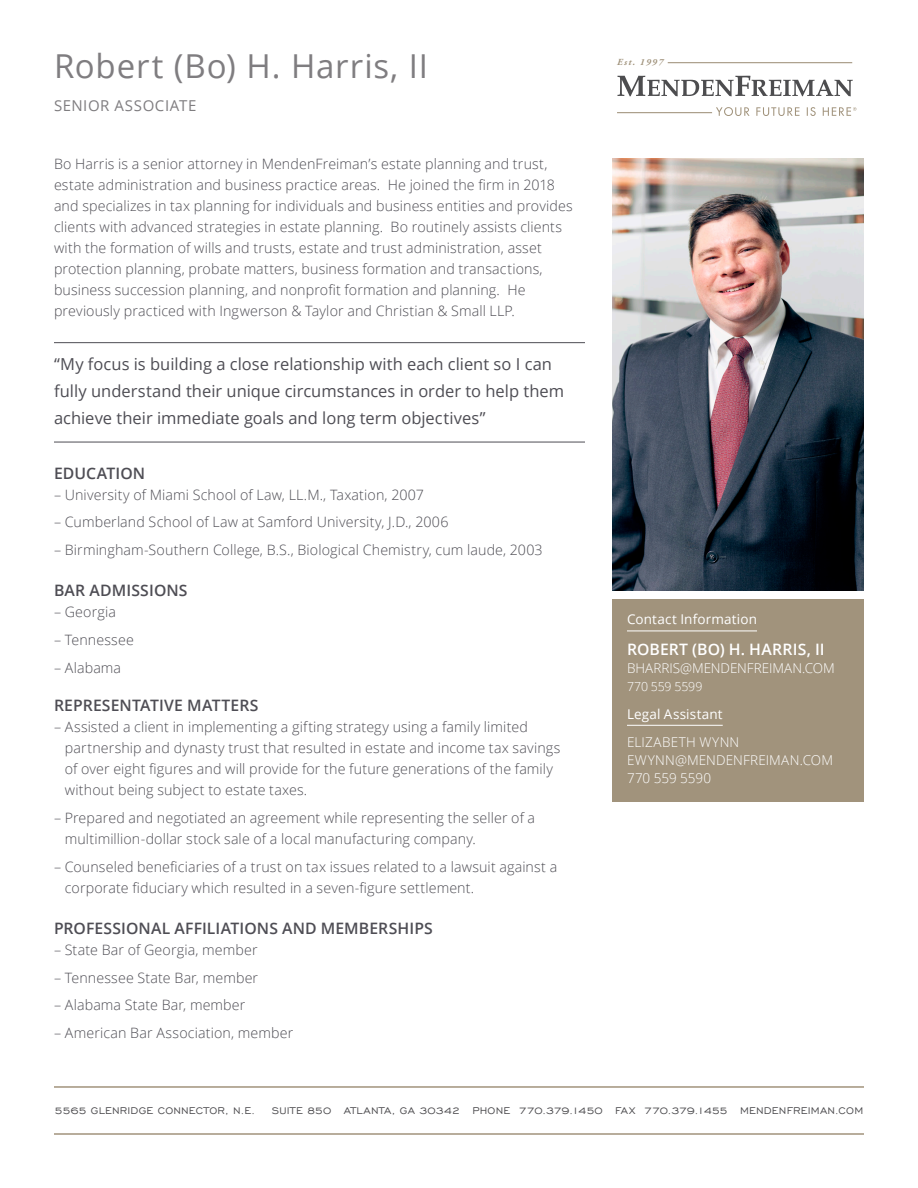
<style>
.page{position:relative;width:918px;height:1188px;background:#fff}
.page>*{position:absolute;margin:0;border:0;box-sizing:border-box;transform-origin:0 0}
.t1{font:33px "Open Sans";letter-spacing:.025em;color:#7f7d80}
.Callout{font:16.5px/27px "Open Sans";color:#4e4d54}
.t2{font:600 15.75px "Open Sans";letter-spacing:.005em;color:#4e4d54}
.t3{font:600 15.75px "Open Sans";letter-spacing:.01em;color:#fff}
.t4{font:15px "Open Sans";letter-spacing:.04em;color:#7f7d80}
.Body_SpaceAfter{font:300 14.25px/21px "Open Sans";letter-spacing:.01em;color:#4e4d54}
.t5{font:300 13.5px/18px "Open Sans";letter-spacing:.01em;color:#fff}
.t6{font:13.5px "Open Sans";letter-spacing:.01em;color:#fff}
.t7{font:12.3px "Engravers Gothic BT";letter-spacing:.015em;color:#4d4c4f}
.t8{font:300 12.3px "Open Sans";letter-spacing:-.015em;color:#fff}
.t9{font:italic 700 9.3px "Adobe Garamond Pro";letter-spacing:.145em;color:#a1937c}
</style>
<div class="page">
<div style="left:612px;top:599px;width:252px;height:202px;background:#a1937c"></div>
<img style="left:612px;top:158px;width:252px;height:432px">
<hr style="left:54px;top:342px;width:531px;height:1px;background:#4e4d54">
<hr style="left:54px;top:442px;width:531px;height:1px;background:#4e4d54">
<hr style="left:54px;top:1086px;width:810px;height:2px;background:#a1937c">
<hr style="left:54px;top:1133px;width:810px;height:2px;background:#a1937c">
<svg style="left:716px;top:107px;width:140px;height:9px"></svg>
<svg style="left:618px;top:76px;width:235px;height:20px"></svg>
<hr style="left:668px;top:62px;width:184px;height:1px;background:#a1937c">
<hr style="left:617px;top:112px;width:95px;height:1px;background:#a1937c">
<hr style="left:627px;top:631px;width:130px;height:1px;background:#fff">
<hr style="left:627px;top:725px;width:96px;height:1px;background:#fff">
<p class="t1" style="left:54px;top:43px;width:376px">Robert (Bo) H. Harris, II</p>
<p class="t4" style="left:54px;top:95px;width:144px">SENIOR ASSOCIATE</p>
<p class="Body_SpaceAfter" style="left:54px;top:153px;width:520px">Bo Harris is a senior attorney in MendenFreiman’s estate planning and trust, estate administration and business practice areas. He joined the firm in 2018 and specializes in tax planning for individuals and business entities and provides clients with advanced strategies in estate planning. Bo routinely assists clients with the formation of wills and trusts, estate and trust administration, asset protection planning, probate matters, business formation and transactions, business succession planning, and nonprofit formation and planning. He previously practiced with Ingwerson &amp; Taylor and Christian &amp; Small LLP.</p>
<p class="Callout" style="left:54px;top:350px;width:512px">“My focus is building a close relationship with each client so I can fully understand their unique circumstances in order to help them achieve their immediate goals and long term objectives”</p>
<p class="t2" style="left:54px;top:462px;width:93px">EDUCATION</p>
<p class="Body_SpaceAfter" style="left:54px;top:484px;width:372px">– University of Miami School of Law, LL.M., Taxation, 2007</p>
<p class="Body_SpaceAfter" style="left:54px;top:511px;width:396px">– Cumberland School of Law at Samford University, J.D., 2006</p>
<p class="Body_SpaceAfter" style="left:54px;top:539px;width:490px">– Birmingham-Southern College, B.S., Biological Chemistry, cum laude, 2003</p>
<p class="t2" style="left:54px;top:580px;width:135px">BAR ADMISSIONS</p>
<p class="Body_SpaceAfter" style="left:54px;top:601px;width:63px">– Georgia</p>
<p class="Body_SpaceAfter" style="left:54px;top:629px;width:81px">– Tennessee</p>
<p class="Body_SpaceAfter" style="left:54px;top:657px;width:69px">– Alabama</p>
<p class="t2" style="left:54px;top:695px;width:206px">REPRESENTATIVE MATTERS</p>
<p class="Body_SpaceAfter" style="left:65px;top:716px;width:497px;text-indent:-11px">– Assisted a client in implementing a gifting strategy using a family limited partnership and dynasty trust that resulted in estate and income tax savings of over eight figures and will provide for the future generations of the family without being subject to estate taxes.</p>
<p class="Body_SpaceAfter" style="left:65px;top:807px;width:472px;text-indent:-11px">– Prepared and negotiated an agreement while representing the seller of a multimillion-dollar stock sale of a local manufacturing company.</p>
<p class="Body_SpaceAfter" style="left:65px;top:856px;width:494px;text-indent:-11px">– Counseled beneficiaries of a trust on tax issues related to a lawsuit against a corporate fiduciary which resulted in a seven-figure settlement.</p>
<p class="t2" style="left:54px;top:917px;width:380px">PROFESSIONAL AFFILIATIONS AND MEMBERSHIPS</p>
<p class="Body_SpaceAfter" style="left:54px;top:939px;width:205px">– State Bar of Georgia, member</p>
<p class="Body_SpaceAfter" style="left:54px;top:967px;width:206px">– Tennessee State Bar, member</p>
<p class="Body_SpaceAfter" style="left:54px;top:994px;width:193px">– Alabama State Bar, member</p>
<p class="Body_SpaceAfter" style="left:54px;top:1022px;width:241px">– American Bar Association, member</p>
<p class="t9" style="left:617px;top:57px;width:47px">Est. 1997</p>
<p class="t6" style="left:627px;top:610px;width:132px">Contact Information</p>
<p class="t3" style="left:627px;top:639px;width:199px">ROBERT (BO) H. HARRIS, II</p>
<p class="t5" style="left:627px;top:659px;width:209px">BHARRIS@MENDENFREIMAN.COM</p>
<p class="t8" style="left:627px;top:678px;width:77px">770 559 5599</p>
<p class="t6" style="left:627px;top:705px;width:97px">Legal Assistant</p>
<p class="t5" style="left:627px;top:733px;width:207px">ELIZABETH WYNN<br>EWYNN@MENDENFREIMAN.COM<br>770 559 5590</p>
<p class="t7" style="left:55px;top:1104px;width:202px">5565 GLENRIDGE CONNECTOR, N.E.</p>
<p class="t7" style="left:272px;top:1104px;width:593px">SUITE 850 ATLANTA, GA 30342 PHONE 770.379.1450 FAX 770.379.1455 MENDENFREIMAN.COM</p>
</div>
